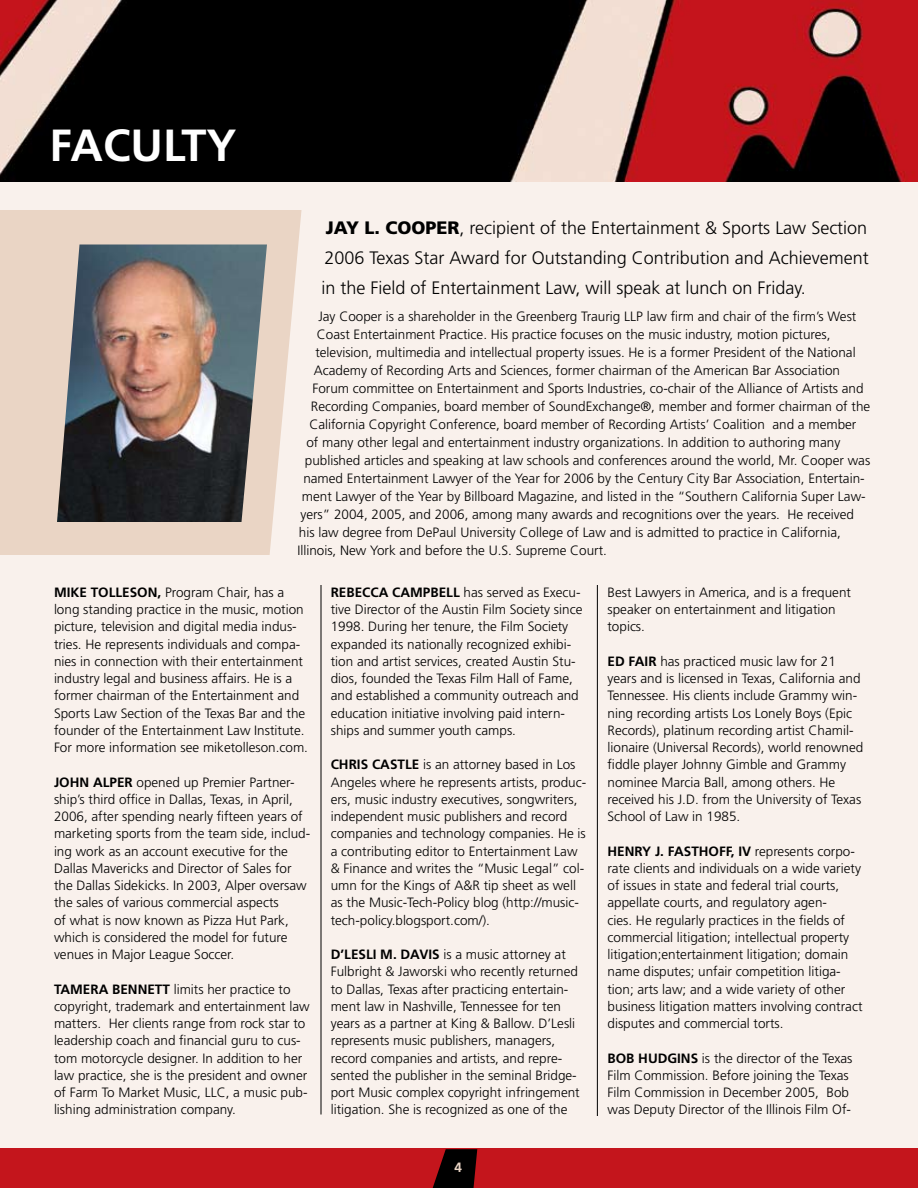
<style>
.page{position:relative;width:918px;height:1188px;background:#f9f1ec}
.page>*{position:absolute;margin:0;border:0;box-sizing:border-box;transform-origin:0 0}
.t1{font:700 45px "Frutiger LT Std";color:#fff}
.t2{font:300 18px/30px "Frutiger LT Std";color:#000;text-align:justify}
.t3{font:300 13.5px/17.2px "Frutiger LT Std";color:#000}
.t4{font:700 13.5px "Frutiger LT Std";color:#ead5c5}
.s1{font-weight:900}
.s2{font-weight:700}
</style>
<div class="page">
<div style="left:0;top:1149px;width:918px;height:39px;background:#c4151c"></div>
<svg style="left:432px;top:1149px;width:45px;height:39px"></svg>
<img style="left:0;top:0;width:918px;height:182px">
<hr style="left:321px;top:585px;width:1px;height:529px;background:#000">
<hr style="left:597px;top:585px;width:1px;height:531px;background:#000">
<svg style="left:0;top:210px;width:302px;height:345px;background:#ebd8c9"></svg>
<img style="left:57px;top:245px;width:210px;height:277px">
<h1 class="t1" style="left:50px;top:119px;width:188px">FACULTY</h1>
<h2 class="t2" style="left:321px;top:213px;width:549px"><span class="s1">JAY L. COOPER</span>, recipient of the Entertainment &amp; Sports Law Section 2006 Texas Star Award for Outstanding Contribution and Achievement in the Field of Entertainment Law, will speak at lunch on Friday.</h2>
<p class="t3" style="left:318px;top:308px;width:540px">Jay Cooper is a shareholder in the Greenberg Traurig LLP law firm and chair of the firm’s West</p>
<p class="t3" style="left:317px;top:326px;width:515px">Coast Entertainment Practice. His practice focuses on the music industry, motion pictures,</p>
<p class="t3" style="left:315px;top:344px;width:542px">television, multimedia and intellectual property issues. He is a former President of the National</p>
<p class="t3" style="left:314px;top:362px;width:528px">Academy of Recording Arts and Sciences, former chairman of the American Bar Association</p>
<p class="t3" style="left:312px;top:380px;width:553px">Forum committee on Entertainment and Sports Industries, co-chair of the Alliance of Artists and</p>
<p class="t3" style="left:311px;top:398px;width:561px">Recording Companies, board member of SoundExchange®, member and former chairman of the</p>
<p class="t3" style="left:309px;top:416px;width:549px">California Copyright Conference, board member of Recording Artists’ Coalition and a member</p>
<p class="t3" style="left:306px;top:434px;width:536px">of many other legal and entertainment industry organizations. In addition to authoring many</p>
<p class="t3" style="left:305px;top:452px;width:567px">published articles and speaking at law schools and conferences around the world, Mr. Cooper was</p>
<p class="t3" style="left:303px;top:470px;width:563px">named Entertainment Lawyer of the Year for 2006 by the Century City Bar Association, Entertain-</p>
<p class="t3" style="left:302px;top:488px;width:565px">ment Lawyer of the Year by Billboard Magazine, and listed in the “Southern California Super Law-</p>
<p class="t3" style="left:300px;top:506px;width:555px">yers” 2004, 2005, and 2006, among many awards and recognitions over the years. He received</p>
<p class="t3" style="left:299px;top:524px;width:544px">his law degree from DePaul University College of Law and is admitted to practice in California,</p>
<p class="t3" style="left:297px;top:542px;width:311px">Illinois, New York and before the U.S. Supreme Court.</p>
<p class="t3" style="left:54px;top:584px;width:256px"><span class="s2">MIKE TOLLESON,</span> Program Chair, has a long standing practice in the music, motion picture, television and digital media indus&shy;tries. He represents individuals and compa&shy;nies in connection with their entertainment industry legal and business affairs. He is a former chairman of the Entertainment and Sports Law Section of the Texas Bar and the founder of the Entertainment Law Institute.<br>For more information see miketolleson.com.</p>
<p class="t3" style="left:54px;top:774px;width:258px"><span class="s2">JOHN ALPER</span> opened up Premier Partner&shy;ship’s third office in Dallas, Texas, in April, 2006, after spending nearly fifteen years of marketing sports from the team side, includ&shy;ing work as an account executive for the Dallas Mavericks and Director of Sales for the Dallas Sidekicks. In 2003, Alper oversaw the sales of various commercial aspects<br>of what is now known as Pizza Hut Park, which is considered the model for future venues in Major League Soccer.</p>
<p class="t3" style="left:54px;top:981px;width:257px"><span class="s2">TAMERA BENNETT</span> limits her practice to copyright, trademark and entertainment law matters. Her clients range from rock star to leadership coach and financial guru to cus&shy;tom motorcycle designer. In addition to her law practice, she is the president and owner of Farm To Market Music, LLC, a music pub&shy;lishing administration company.</p>
<p class="t3" style="left:331px;top:584px;width:253px"><span class="s2">REBECCA CAMPBELL</span> has served as Execu&shy;tive Director of the Austin Film Society since 1998. During her tenure, the Film Society expanded its nationally recognized exhibi&shy;tion and artist services, created Austin Stu&shy;dios, founded the Texas Film Hall of Fame, and established a community outreach and education initiative involving paid intern&shy;ships and summer youth camps.</p>
<p class="t3" style="left:331px;top:756px;width:257px"><span class="s2">CHRIS CASTLE</span> is an attorney based in Los Angeles where he represents artists, produc&shy;ers, music industry executives, songwriters, independent music publishers and record companies and technology companies. He is a contributing editor to Entertainment Law &amp; Finance and writes the “Music Legal” col&shy;umn for the Kings of A&amp;R tip sheet as well as the Music-Tech-Policy blog (http://music&shy;tech-policy.blogsport.com/).</p>
<p class="t3" style="left:331px;top:946px;width:251px"><span class="s2">D’LESLI M. DAVIS</span> is a music attorney at Fulbright &amp; Jaworski who recently returned to Dallas, Texas after practicing entertain&shy;ment law in Nashville, Tennessee for ten years as a partner at King &amp; Ballow. D’Lesli represents music publishers, managers, record companies and artists, and repre&shy;sented the publisher in the seminal Bridge&shy;port Music complex copyright infringement litigation. She is recognized as one of the</p>
<p class="t4" style="left:454px;top:1159px;width:9px">4</p>
<p class="t3" style="left:608px;top:584px;width:245px">Best Lawyers in America, and is a frequent speaker on entertainment and litigation topics.</p>
<p class="t3" style="left:608px;top:653px;width:257px"><span class="s2">ED FAIR</span> has practiced music law for 21 years and is licensed in Texas, California and Tennessee. His clients include Grammy win&shy;ning recording artists Los Lonely Boys (Epic Records), platinum recording artist Chamil&shy;lionaire (Universal Records), world renowned fiddle player Johnny Gimble and Grammy nominee Marcia Ball, among others. He received his J.D. from the University of Texas School of Law in 1985.</p>
<p class="t3" style="left:608px;top:843px;width:257px"><span class="s2">HENRY J. FASTHOFF, IV</span> represents corpo&shy;rate clients and individuals on a wide variety of issues in state and federal trial courts, appellate courts, and regulatory agen-<br>cies. He regularly practices in the fields of commercial litigation; intellectual property litigation;entertainment litigation; domain name disputes; unfair competition litiga&shy;tion; arts law; and a wide variety of other business litigation matters involving contract disputes and commercial torts.</p>
<p class="t3" style="left:608px;top:1050px;width:247px"><span class="s2">BOB HUDGINS</span> is the director of the Texas Film Commission. Before joining the Texas Film Commission in December 2005, Bob was Deputy Director of the Illinois Film Of-</p>
</div>
